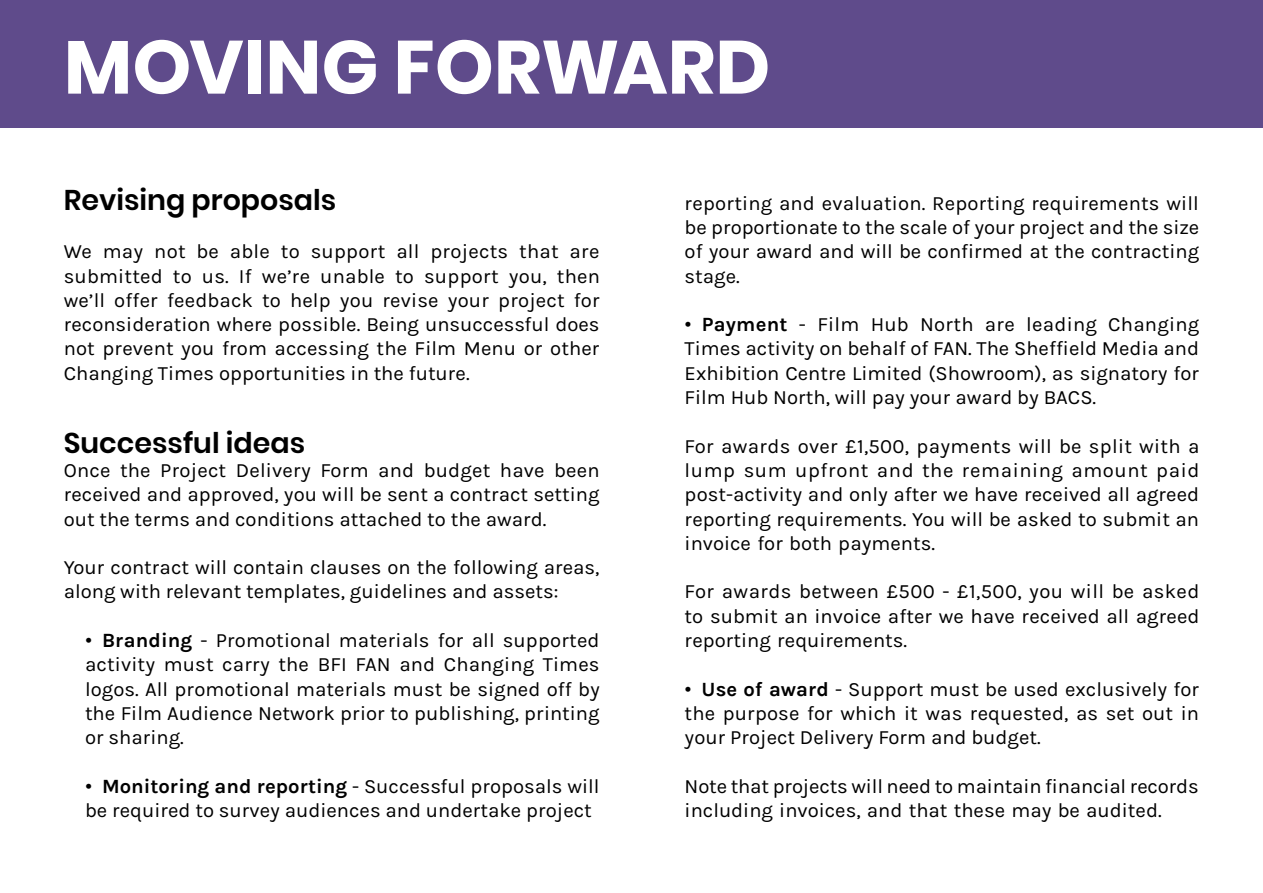
<style>
.page{position:relative;width:1263px;height:893px;background:#fff}
.page>*{position:absolute;margin:0;border:0;box-sizing:border-box;transform-origin:0 0}
.Paragraph_Style_7{font:700 75px "Poppins";color:#fff}
.Sub-header_Text{font:600 28.5px "Poppins";color:#000}
.Body_Text{font:20.25px/24.3px "Karla";color:#000;text-align:justify}
.Paragraph_Style_5{font:20.25px/24.3px "Karla";color:#000;text-align:justify}
.s1{font-family:"Poppins"}
.s2{font-weight:700}
</style>
<div class="page">
<div style="left:0;top:0;width:1263px;height:128px;background:#5f4b8b"></div>
<p class="Paragraph_Style_7" style="left:64px;top:24px;width:708px">MOVING FORWARD</p>
<p class="Sub-header_Text" style="left:64px;top:183px;width:274px">Revising proposals</p>
<p class="Body_Text" style="left:64px;top:240px;width:538px">We may not be able to support all projects that are submitted to us. If we’re unable to support you, then we’ll offer feedback to help you revise your project for reconsideration where possible. Being unsuccessful does not prevent you from accessing the Film Menu or other Changing Times opportunities in the future.</p>
<p class="Sub-header_Text" style="left:64px;top:426px;width:243px">Successful ideas</p>
<p class="Body_Text" style="left:64px;top:458px;width:537px">Once the Project Delivery Form and budget have been received and approved, you will be sent a contract setting out the terms and conditions attached to the award.</p>
<p class="Body_Text" style="left:64px;top:556px;width:537px">Your contract will contain clauses on the following areas, along with relevant templates, guidelines and assets:</p>
<p class="Body_Text" style="left:85px;top:628px;width:516px"><span class="s1">•</span> <span class="s2">Branding</span> - Promotional materials for all supported activity must carry the BFI FAN and Changing Times logos. All promotional materials must be signed off by the Film Audience Network prior to publishing, printing or sharing.</p>
<p class="Body_Text" style="left:85px;top:774px;width:516px"><span class="s1">•</span> <span class="s2">Monitoring and reporting</span> - Successful proposals will be required to survey audiences and undertake project</p>
<p class="Paragraph_Style_5" style="left:685px;top:191px;width:516px">reporting and evaluation. Reporting requirements will be proportionate to the scale of your project and the size of your award and will be confirmed at the contracting stage.</p>
<p class="Body_Text" style="left:685px;top:313px;width:516px"><span class="s1">•</span> <span class="s2">Payment</span> - Film Hub North are leading Changing Times activity on behalf of FAN. The Sheffield Media and Exhibition Centre Limited (Showroom), as signatory for Film Hub North, will pay your award by BACS.</p>
<p class="Paragraph_Style_5" style="left:685px;top:434px;width:516px">For awards over £1,500, payments will be split with a lump sum upfront and the remaining amount paid post-activity and only after we have received all agreed reporting requirements. You will be asked to submit an invoice for both payments.</p>
<p class="Paragraph_Style_5" style="left:685px;top:580px;width:516px">For awards between £500 - £1,500, you will be asked to submit an invoice after we have received all agreed reporting requirements.</p>
<p class="Body_Text" style="left:685px;top:677px;width:516px"><span class="s1">•</span> <span class="s2">Use of award</span> - Support must be used exclusively for the purpose for which it was requested, as set out in your Project Delivery Form and budget.</p>
<p class="Paragraph_Style_5" style="left:685px;top:774px;width:516px">Note that projects will need to maintain financial records including invoices, and that these may be audited.</p>
</div>
